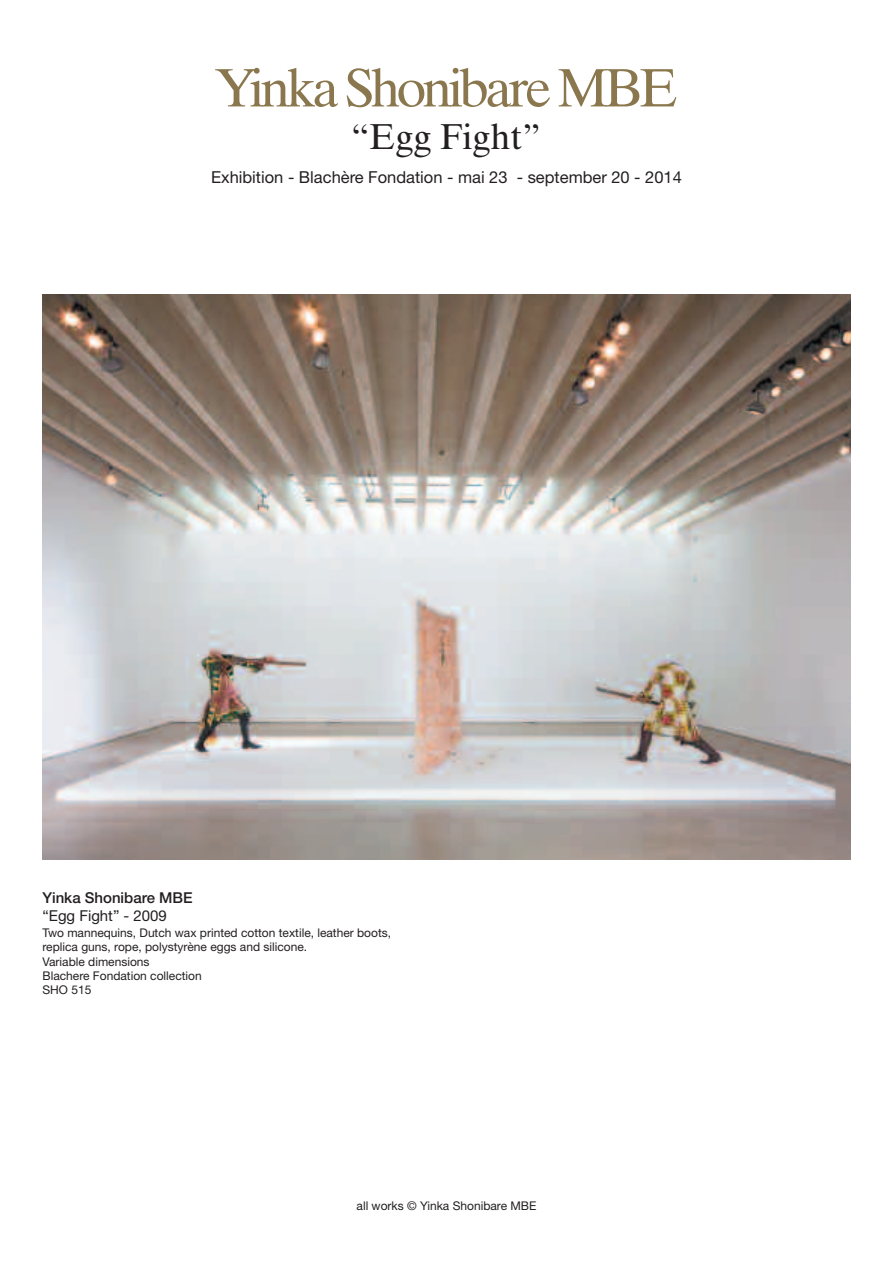
<style>
.page{position:relative;width:893px;height:1263px;background:#fff}
.page>*{position:absolute;margin:0;border:0;box-sizing:border-box;transform-origin:0 0}
.t1{font:54px "Times Ten";letter-spacing:-.075em;color:#8a774e}
.t2{font:36px "Times Ten";color:#231f20}
.t3{font:16.5px "Helvetica Neue LT";color:#231f20}
.t4{font:500 15px "Helvetica Neue LT";color:#231f20}
.t5{font:15px "Helvetica Neue LT";color:#231f20}
.t6{font:12px/14.4px "Helvetica Neue LT";color:#231f20}
</style>
<div class="page">
<img style="left:43px;top:295px;width:807px;height:564px">
<h1 class="t1" style="left:214px;top:68px;width:465px">Yinka Shonibare MBE</h1>
<h2 class="t2" style="left:352px;top:123px;width:190px">“Egg Fight”</h2>
<h3 class="t3" style="left:211px;top:171px;width:472px">Exhibition - Blachère Fondation - mai 23 - september 20 - 2014</h3>
<p class="t4" style="left:43px;top:892px;width:152px">Yinka Shonibare MBE</p>
<p class="t5" style="left:43px;top:910px;width:126px">“Egg Fight” - 2009</p>
<p class="t6" style="left:43px;top:926px;width:350px">Two mannequins, Dutch wax printed cotton textile, leather boots, replica guns, rope, polystyrène eggs and silicone.<br>Variable dimensions<br>Blachere Fondation collection<br>SHO 515</p>
<p class="t6" style="left:357px;top:1199px;width:181px">all works © Yinka Shonibare MBE</p>
</div>
